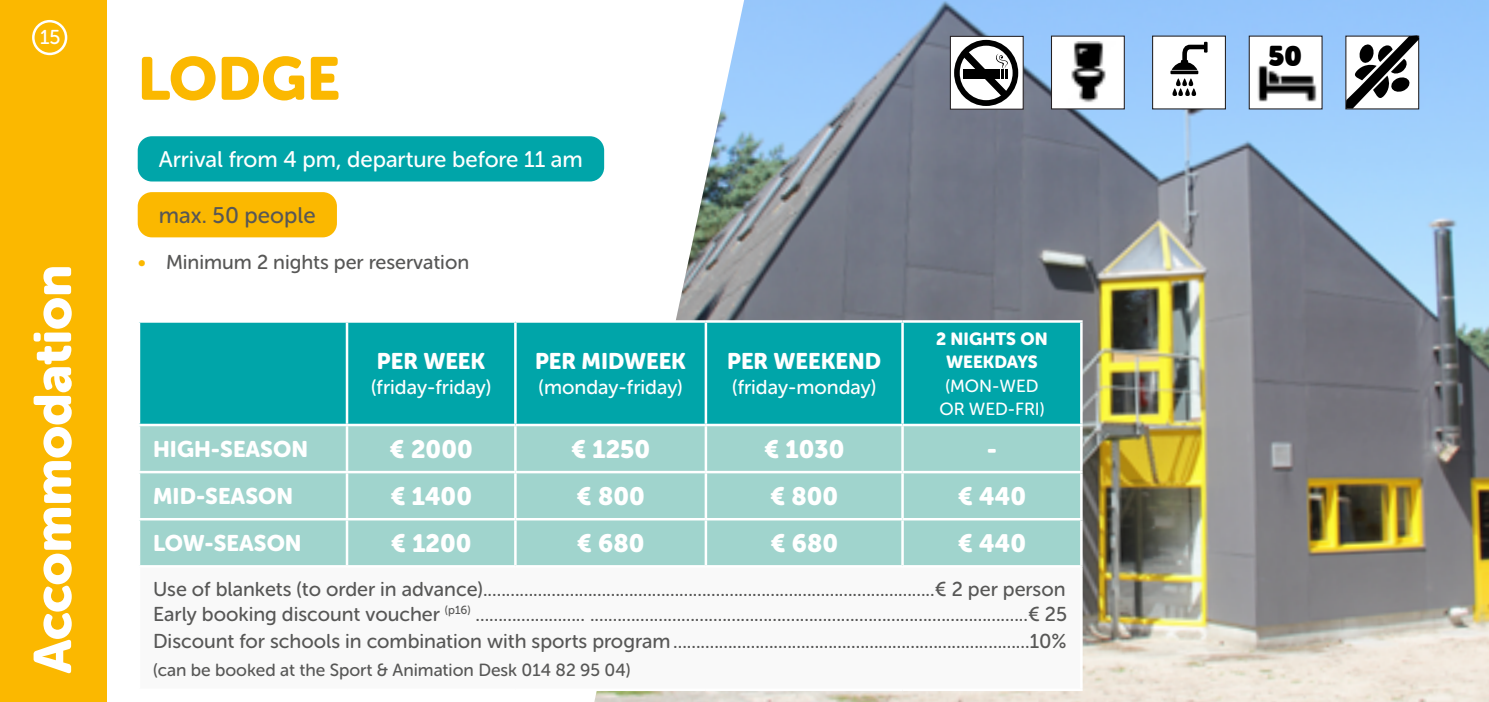
<style>
.page{position:relative;width:1489px;height:702px;background:#fff}
.page>*{position:absolute;margin:0;border:0;box-sizing:border-box;transform-origin:0 0}
.t1{font:60px "Museo Sans Rounded 900";color:#fbb800}
.t2{font:52.5px "Museo Sans Rounded 900";color:#fff}
.t3{font:28px "Museo Sans Rounded";color:#000}
.t4{font:25px "Museo Sans Rounded 900";color:#fff}
.t5{font:22.5px "Museo Sans Rounded 900";color:#fff}
.t6{font:22.5px "Museo Sans Rounded 500";color:#fff}
.t7{font:22.5px "Museo Sans Rounded 500";color:#575756}
.t8{font:20px/25px "Museo Sans Rounded 500";color:#575756}
.t9{font:20px "Museo Sans Rounded 500";color:#fff}
.t10{font:17.5px "Museo Sans Rounded 500";color:#575756}
.t11{font:17.5px/23.5px "Museo Sans Rounded 500";color:#fff;text-align:center}
.t12{font:17.5px/23.5px "Museo Sans Rounded 900";color:#fff;text-align:center}
.s1{color:#fbb800}
</style>
<div class="page">
<img style="left:594px;top:0;width:894px;height:702px">
<div style="left:140px;top:323px;width:940px;height:100px;background:#00a5a9"></div>
<div style="left:140px;top:426px;width:940px;height:139px;background:#a0d4cd"></div>
<div style="left:139px;top:566px;width:942px;height:123px;background:#f9f9f9"></div>
<hr style="left:346px;top:323px;width:2px;height:100px;background:#fff">
<hr style="left:515px;top:320px;width:191px;height:3px;background:#fff">
<hr style="left:514px;top:323px;width:2px;height:100px;background:#fff">
<hr style="left:706px;top:320px;width:196px;height:3px;background:#fff">
<hr style="left:704px;top:323px;width:3px;height:100px;background:#fff">
<hr style="left:902px;top:320px;width:180px;height:3px;background:#fff">
<hr style="left:901px;top:323px;width:2px;height:100px;background:#fff">
<hr style="left:1080px;top:323px;width:2px;height:100px;background:#fff">
<hr style="left:346px;top:426px;width:2px;height:45px;background:#fff">
<hr style="left:515px;top:423px;width:191px;height:3px;background:#fff">
<hr style="left:514px;top:426px;width:2px;height:45px;background:#fff">
<hr style="left:706px;top:423px;width:196px;height:3px;background:#fff">
<hr style="left:704px;top:426px;width:3px;height:45px;background:#fff">
<hr style="left:902px;top:423px;width:180px;height:3px;background:#fff">
<hr style="left:901px;top:426px;width:2px;height:45px;background:#fff">
<hr style="left:1080px;top:426px;width:2px;height:45px;background:#fff">
<hr style="left:138px;top:471px;width:209px;height:2px;background:#fff">
<hr style="left:347px;top:471px;width:168px;height:2px;background:#fff">
<hr style="left:346px;top:473px;width:2px;height:45px;background:#fff">
<hr style="left:515px;top:471px;width:191px;height:2px;background:#fff">
<hr style="left:514px;top:473px;width:2px;height:45px;background:#fff">
<hr style="left:706px;top:471px;width:196px;height:2px;background:#fff">
<hr style="left:704px;top:473px;width:3px;height:45px;background:#fff">
<hr style="left:902px;top:471px;width:180px;height:2px;background:#fff">
<hr style="left:901px;top:473px;width:2px;height:45px;background:#fff">
<hr style="left:1080px;top:473px;width:2px;height:45px;background:#fff">
<hr style="left:138px;top:518px;width:209px;height:2px;background:#fff">
<hr style="left:347px;top:518px;width:168px;height:2px;background:#fff">
<hr style="left:346px;top:520px;width:2px;height:45px;background:#fff">
<hr style="left:515px;top:518px;width:191px;height:2px;background:#fff">
<hr style="left:514px;top:520px;width:2px;height:45px;background:#fff">
<hr style="left:706px;top:518px;width:196px;height:2px;background:#fff">
<hr style="left:704px;top:520px;width:3px;height:45px;background:#fff">
<hr style="left:902px;top:518px;width:180px;height:2px;background:#fff">
<hr style="left:901px;top:520px;width:2px;height:45px;background:#fff">
<hr style="left:1080px;top:520px;width:2px;height:45px;background:#fff">
<hr style="left:138px;top:565px;width:209px;height:2px;background:#fff">
<hr style="left:138px;top:567px;width:2px;height:121px;background:#fff">
<hr style="left:347px;top:565px;width:168px;height:2px;background:#fff">
<hr style="left:515px;top:565px;width:191px;height:2px;background:#fff">
<hr style="left:706px;top:565px;width:196px;height:2px;background:#fff">
<hr style="left:902px;top:565px;width:180px;height:2px;background:#fff">
<hr style="left:1080px;top:567px;width:2px;height:121px;background:#fff">
<hr style="left:138px;top:688px;width:209px;height:3px;background:#fff">
<hr style="left:347px;top:688px;width:168px;height:3px;background:#fff">
<hr style="left:515px;top:688px;width:191px;height:3px;background:#fff">
<hr style="left:706px;top:688px;width:196px;height:3px;background:#fff">
<hr style="left:902px;top:688px;width:180px;height:3px;background:#fff">
<div style="left:138px;top:136px;width:466px;height:45px;background:#00a5a9;border-radius:14px"></div>
<div style="left:138px;top:192px;width:199px;height:45px;background:#fbb800;border-radius:14px"></div>
<div style="left:0;top:0;width:106px;height:702px;background:#fbb800"></div>
<div style="left:32px;top:20px;width:35px;height:35px;border:2px solid #fff;border-radius:50%"></div>
<div style="left:1050px;top:36px;width:74px;height:73px;background:#fff"></div>
<svg style="left:1345px;top:35px;width:73px;height:74px"></svg>
<div style="left:1151px;top:36px;width:74px;height:73px;background:#fff"></div>
<div style="left:1248px;top:36px;width:74px;height:73px;background:#fff"></div>
<img style="left:1071px;top:42px;width:35px;height:61px">
<svg style="left:1171px;top:42px;width:37px;height:28px"></svg>
<hr style="left:1170px;top:71px;width:28px;height:3px;background:#000">
<svg style="left:1172px;top:78px;width:25px;height:18px"></svg>
<div style="left:949px;top:36px;width:74px;height:74px;background:#fff;border:1px solid #241f21"></div>
<svg style="left:954px;top:40px;width:64px;height:66px"></svg>
<img style="left:1257px;top:65px;width:60px;height:37px">
<p class="t9" style="left:40px;top:26px;width:22px">15</p>
<h2 class="t2" style="left:23px;top:673px;width:410px;rotate:-90deg">Accommodation</h2>
<h1 class="t1" style="left:138px;top:45px;width:204px">LODGE</h1>
<p class="t6" style="left:159px;top:147px;width:425px">Arrival from 4 pm, departure before 11 am</p>
<p class="t7" style="left:159px;top:203px;width:158px">max. 50 people</p>
<p class="t8" style="left:138px;top:250px;width:333px"><span class="s1">•</span> Minimum 2 nights per reservation</p>
<p class="t5" style="left:377px;top:348px;width:110px">PER WEEK</p>
<p class="t9" style="left:371px;top:376px;width:122px">(friday-friday)</p>
<p class="t5" style="left:535px;top:348px;width:153px">PER MIDWEEK</p>
<p class="t9" style="left:538px;top:376px;width:146px">(monday-friday)</p>
<p class="t5" style="left:727px;top:348px;width:156px">PER WEEKEND</p>
<p class="t9" style="left:732px;top:376px;width:146px">(friday-monday)</p>
<p class="t12" style="left:936px;top:327px;width:113px">2 NIGHTS ON<br>WEEKDAYS</p>
<p class="t11" style="left:939px;top:374px;width:106px">(MON-WED<br>OR WED-FRI)</p>
<p class="t5" style="left:153px;top:436px;width:156px">HIGH-SEASON</p>
<p class="t4" style="left:389px;top:435px;width:85px">€ 2000</p>
<p class="t4" style="left:571px;top:435px;width:81px">€ 1250</p>
<p class="t4" style="left:764px;top:435px;width:82px">€ 1030</p>
<p class="t4" style="left:986px;top:435px;width:12px">-</p>
<p class="t5" style="left:153px;top:483px;width:141px">MID-SEASON</p>
<p class="t4" style="left:390px;top:482px;width:83px">€ 1400</p>
<p class="t4" style="left:576px;top:482px;width:70px">€ 800</p>
<p class="t4" style="left:770px;top:482px;width:70px">€ 800</p>
<p class="t4" style="left:957px;top:482px;width:70px">€ 440</p>
<p class="t5" style="left:153px;top:530px;width:150px">LOW-SEASON</p>
<p class="t4" style="left:391px;top:529px;width:82px">€ 1200</p>
<p class="t4" style="left:576px;top:529px;width:69px">€ 680</p>
<p class="t4" style="left:770px;top:529px;width:69px">€ 680</p>
<p class="t4" style="left:957px;top:529px;width:70px">€ 440</p>
<p class="t8" style="left:153px;top:576px;width:915px">Use of blankets (to order in advance)...................................................................................................€ 2 per person<br>Early booking discount voucher <sup>(p16)</sup> ........................ ................................................................................................€ 25</p>
<p class="t8" style="left:153px;top:628px;width:914px">Discount for schools in combination with sports program..............................................................................10%</p>
<p class="t10" style="left:153px;top:660px;width:479px">(can be booked at the Sport &amp; Animation Desk 014 82 95 04)</p>
<h3 class="t3" style="left:1268px;top:40px;width:35px">50</h3>
</div>
